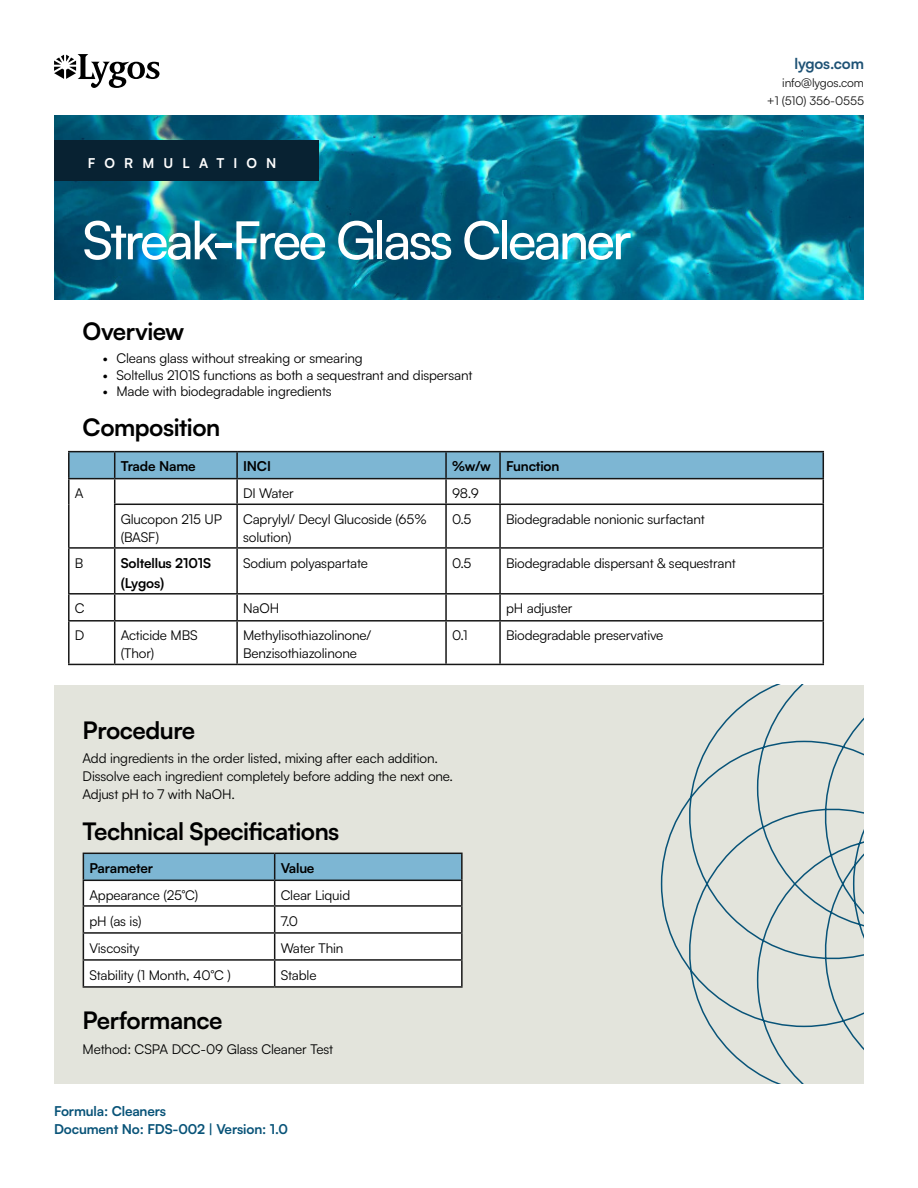
<style>
.page{position:relative;width:918px;height:1188px;background:#fff}
.page>*{position:absolute;margin:0;border:0;box-sizing:border-box;transform-origin:0 0}
.t1{font:500 52.5px "Satoshi";letter-spacing:-.05em;color:#fff}
.t2{font:700 24px "Satoshi";letter-spacing:-.02em;color:#000}
.t3{font:700 15px "Satoshi";letter-spacing:-.01em;color:#1e5275}
.Body{font:13.5px/18px "Satoshi";letter-spacing:-.01em;color:#000}
.Body-2{font:700 13.5px "Satoshi";letter-spacing:-.01em;color:#000}
.t4{font:700 13.5px/18px "Satoshi";letter-spacing:-.01em;color:#085378}
.t5{font:700 13.5px "Satoshi";letter-spacing:.675em;color:#fff}
.t6{font:12px/18px "Satoshi";letter-spacing:-.01em;color:#161616;text-align:right}
</style>
<div class="page">
<svg style="left:54px;top:54px;width:106px;height:34px"></svg>
<div style="left:55px;top:685px;width:809px;height:398px;background:#e3e4dc"></div>
<svg style="left:660px;top:685px;width:204px;height:398px"></svg>
<img style="left:54px;top:115px;width:810px;height:184px">
<div style="left:54px;top:140px;width:265px;height:41px;background:#082232"></div>
<svg style="left:70px;top:505px;width:753px;height:159px"></svg>
<hr style="left:68px;top:451px;width:47px;height:1px;background:#161616">
<hr style="left:68px;top:452px;width:2px;height:26px;background:#161616">
<hr style="left:115px;top:451px;width:122px;height:1px;background:#161616">
<hr style="left:237px;top:451px;width:209px;height:1px;background:#161616">
<hr style="left:446px;top:451px;width:54px;height:1px;background:#161616">
<hr style="left:500px;top:451px;width:324px;height:1px;background:#161616">
<hr style="left:68px;top:478px;width:47px;height:1px;background:#161616">
<hr style="left:68px;top:479px;width:2px;height:25px;background:#161616">
<svg style="left:69px;top:452px;width:755px;height:52px"></svg>
<hr style="left:68px;top:504px;width:2px;height:43px;background:#161616">
<hr style="left:114px;top:504px;width:123px;height:1px;background:#161616">
<hr style="left:114px;top:505px;width:1px;height:42px;background:#161616">
<hr style="left:237px;top:504px;width:209px;height:1px;background:#161616">
<hr style="left:236px;top:505px;width:2px;height:42px;background:#161616">
<hr style="left:446px;top:504px;width:54px;height:1px;background:#161616">
<hr style="left:445px;top:505px;width:2px;height:42px;background:#161616">
<hr style="left:500px;top:504px;width:324px;height:1px;background:#161616">
<hr style="left:499px;top:505px;width:2px;height:42px;background:#161616">
<hr style="left:823px;top:505px;width:1px;height:42px;background:#161616">
<hr style="left:68px;top:547px;width:47px;height:2px;background:#161616">
<hr style="left:68px;top:549px;width:2px;height:44px;background:#161616">
<hr style="left:115px;top:547px;width:122px;height:2px;background:#161616">
<hr style="left:114px;top:549px;width:1px;height:44px;background:#161616">
<hr style="left:237px;top:547px;width:209px;height:2px;background:#161616">
<hr style="left:236px;top:549px;width:2px;height:44px;background:#161616">
<hr style="left:446px;top:547px;width:54px;height:2px;background:#161616">
<hr style="left:445px;top:549px;width:2px;height:44px;background:#161616">
<hr style="left:500px;top:547px;width:324px;height:2px;background:#161616">
<hr style="left:499px;top:549px;width:2px;height:44px;background:#161616">
<hr style="left:823px;top:549px;width:1px;height:44px;background:#161616">
<hr style="left:68px;top:593px;width:47px;height:2px;background:#161616">
<hr style="left:68px;top:595px;width:2px;height:25px;background:#161616">
<hr style="left:115px;top:593px;width:122px;height:2px;background:#161616">
<svg style="left:114px;top:595px;width:1px;height:25px"></svg>
<hr style="left:237px;top:593px;width:209px;height:2px;background:#161616">
<hr style="left:236px;top:595px;width:2px;height:25px;background:#161616">
<hr style="left:446px;top:593px;width:54px;height:2px;background:#161616">
<hr style="left:445px;top:595px;width:2px;height:25px;background:#161616">
<hr style="left:500px;top:593px;width:324px;height:2px;background:#161616">
<hr style="left:499px;top:595px;width:2px;height:25px;background:#161616">
<svg style="left:823px;top:595px;width:1px;height:25px"></svg>
<hr style="left:68px;top:620px;width:47px;height:2px;background:#161616">
<hr style="left:68px;top:622px;width:2px;height:42px;background:#161616">
<hr style="left:115px;top:620px;width:122px;height:2px;background:#161616">
<hr style="left:114px;top:622px;width:1px;height:42px;background:#161616">
<hr style="left:237px;top:620px;width:209px;height:2px;background:#161616">
<hr style="left:236px;top:622px;width:2px;height:42px;background:#161616">
<hr style="left:446px;top:620px;width:54px;height:2px;background:#161616">
<hr style="left:445px;top:622px;width:2px;height:42px;background:#161616">
<hr style="left:500px;top:620px;width:324px;height:2px;background:#161616">
<hr style="left:499px;top:622px;width:2px;height:42px;background:#161616">
<hr style="left:823px;top:622px;width:1px;height:42px;background:#161616">
<hr style="left:68px;top:664px;width:47px;height:1px;background:#161616">
<hr style="left:115px;top:664px;width:122px;height:1px;background:#161616">
<hr style="left:237px;top:664px;width:209px;height:1px;background:#161616">
<hr style="left:446px;top:664px;width:54px;height:1px;background:#161616">
<hr style="left:500px;top:664px;width:324px;height:1px;background:#161616">
<hr style="left:275px;top:853px;width:188px;height:1px;background:#161616">
<hr style="left:461px;top:854px;width:2px;height:26px;background:#161616">
<hr style="left:275px;top:880px;width:188px;height:1px;background:#161616">
<hr style="left:461px;top:881px;width:2px;height:24px;background:#161616">
<hr style="left:275px;top:905px;width:188px;height:2px;background:#161616">
<hr style="left:461px;top:907px;width:2px;height:25px;background:#161616">
<hr style="left:275px;top:932px;width:188px;height:2px;background:#161616">
<hr style="left:461px;top:934px;width:2px;height:25px;background:#161616">
<hr style="left:275px;top:959px;width:188px;height:2px;background:#161616">
<svg style="left:83px;top:853px;width:379px;height:133px;background:#d7e2e7"></svg>
<hr style="left:461px;top:961px;width:2px;height:25px;background:#161616">
<hr style="left:83px;top:986px;width:192px;height:2px;background:#161616">
<hr style="left:275px;top:986px;width:188px;height:2px;background:#161616">
<h3 class="t5" style="left:88px;top:153px;width:190px">FORMULATION</h3>
<h1 class="t1" style="left:83px;top:204px;width:551px">Streak-Free Glass Cleaner</h1>
<h2 class="t2" style="left:83px;top:314px;width:103px">Overview</h2>
<p class="Body" style="left:103px;top:349px;width:261px">• Cleans glass without streaking or smearing</p>
<p class="Body" style="left:103px;top:365px;width:371px">• Soltellus 2101S functions as both a sequestrant and dispersant</p>
<p class="Body" style="left:103px;top:381px;width:230px">• Made with biodegradable ingredients</p>
<h2 class="t2" style="left:83px;top:410px;width:139px">Composition</h2>
<p class="Body-2" style="left:121px;top:457px;width:76px">Trade Name</p>
<p class="Body-2" style="left:243px;top:457px;width:29px">INCI</p>
<p class="Body-2" style="left:452px;top:457px;width:40px">%w/w</p>
<p class="Body-2" style="left:506px;top:457px;width:55px">Function</p>
<p class="Body" style="left:75px;top:484px;width:10px">A</p>
<p class="Body" style="left:243px;top:484px;width:52px">DI Water</p>
<p class="Body" style="left:452px;top:484px;width:29px">98.9</p>
<p class="Body" style="left:121px;top:510px;width:103px">Glucopon 215 UP (BASF)</p>
<p class="Body" style="left:243px;top:510px;width:185px">Caprylyl/ Decyl Glucoside (65% solution)</p>
<p class="Body" style="left:452px;top:510px;width:21px">0.5</p>
<p class="Body" style="left:506px;top:510px;width:200px">Biodegradable nonionic surfactant</p>
<p class="Body" style="left:75px;top:553px;width:10px">B</p>
<p class="Body-2" style="left:121px;top:553px;width:92px">Soltellus 2101S</p>
<p class="Body-2" style="left:121px;top:573px;width:45px">(Lygos)</p>
<p class="Body" style="left:243px;top:553px;width:126px">Sodium polyaspartate</p>
<p class="Body" style="left:452px;top:553px;width:21px">0.5</p>
<p class="Body" style="left:506px;top:553px;width:231px">Biodegradable dispersant &amp; sequestrant</p>
<p class="Body" style="left:75px;top:599px;width:11px">C</p>
<p class="Body" style="left:243px;top:599px;width:38px">NaOH</p>
<p class="Body" style="left:506px;top:599px;width:68px">pH adjuster</p>
<p class="Body" style="left:75px;top:626px;width:11px">D</p>
<p class="Body" style="left:121px;top:626px;width:78px">Acticide MBS (Thor)</p>
<p class="Body" style="left:243px;top:626px;width:130px">Methylisothiazolinone/<br>Benzisothiazolinone</p>
<p class="Body" style="left:452px;top:626px;width:17px">0.1</p>
<p class="Body" style="left:506px;top:626px;width:159px">Biodegradable preservative</p>
<h2 class="t2" style="left:83px;top:712px;width:114px">Procedure</h2>
<p class="Body" style="left:83px;top:749px;width:372px">Add ingredients in the order listed, mixing after each addition.<br>Dissolve each ingredient completely before adding the next one.<br>Adjust pH to 7 with NaOH.</p>
<h2 class="t2" style="left:83px;top:814px;width:258px">Technical Specifications</h2>
<p class="Body-2" style="left:89px;top:858px;width:65px">Parameter</p>
<p class="Body-2" style="left:281px;top:858px;width:35px">Value</p>
<p class="Body" style="left:89px;top:886px;width:110px">Appearance (25°C)</p>
<p class="Body" style="left:281px;top:886px;width:71px">Clear Liquid</p>
<p class="Body" style="left:89px;top:911px;width:54px">pH (as is)</p>
<p class="Body" style="left:281px;top:911px;width:19px">7.0</p>
<p class="Body" style="left:89px;top:938px;width:52px">Viscosity</p>
<p class="Body" style="left:281px;top:938px;width:64px">Water Thin</p>
<p class="Body" style="left:89px;top:965px;width:143px">Stability (1 Month, 40°C )</p>
<p class="Body" style="left:281px;top:965px;width:37px">Stable</p>
<h2 class="t2" style="left:83px;top:1003px;width:141px">Performance</h2>
<p class="Body" style="left:83px;top:1039px;width:252px">Method: CSPA DCC-09 Glass Cleaner Test</p>
<p class="t4" style="left:54px;top:1101px;width:235px">Formula: Cleaners<br>Document No: FDS-002 | Version: 1.0</p>
<p class="t3" style="left:794px;top:53px;width:71px">lygos.com</p>
<p class="t6" style="left:767px;top:73px;width:99px">info@lygos.com<br>+1 (510) 356-0555</p>
</div>
